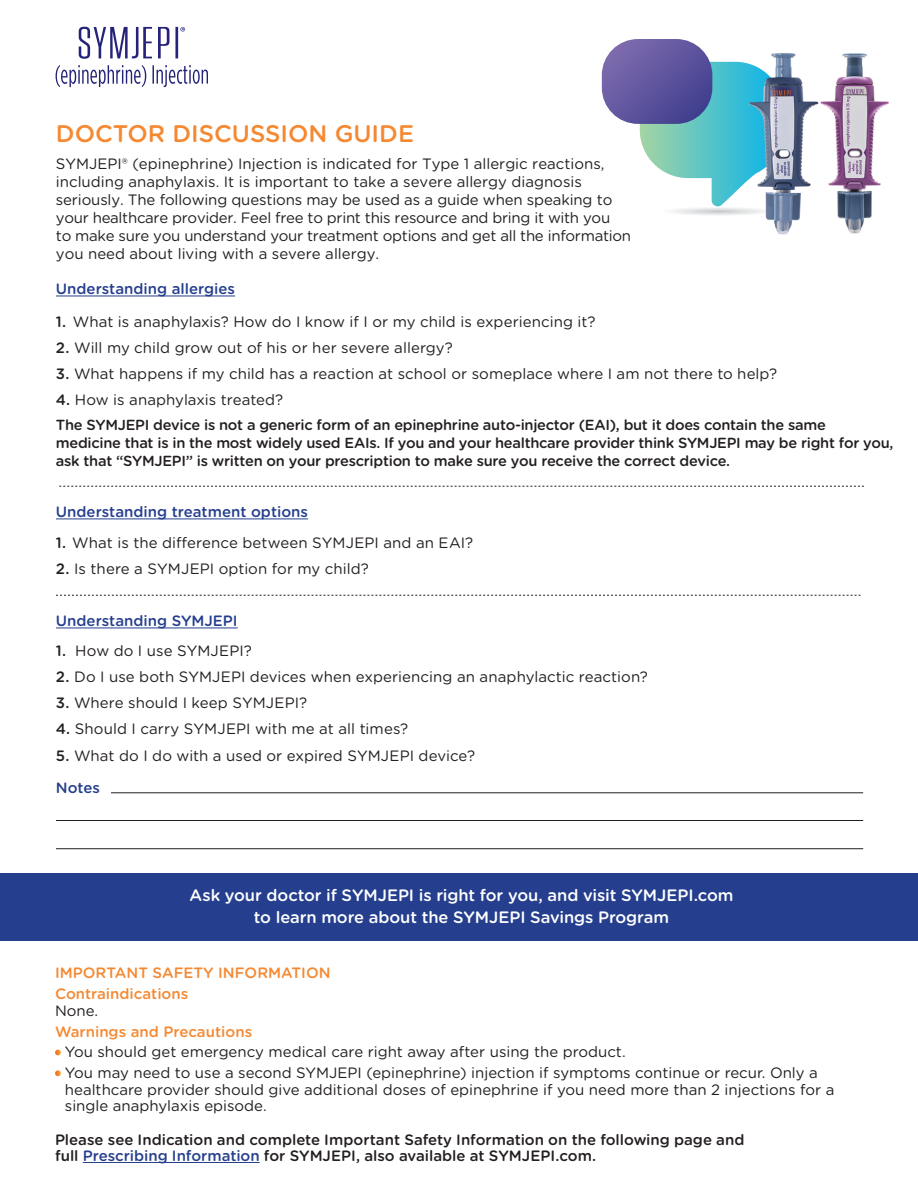
<style>
.page{position:relative;width:918px;height:1188px;background:#fff}
.page>*{position:absolute;margin:0;border:0;box-sizing:border-box;transform-origin:0 0}
.t1{font:500 24px "Gotham Rounded";color:#f58932}
.t2{font:500 16.5px/22.5px "Gotham Rounded";letter-spacing:-.005em;color:#fff;text-align:center}
.t3{font:15px/18px "Gotham Rounded";color:#231f20}
.ISI_baseline_paragap{font:500 15px/16.5px "Gotham Rounded";color:#231f20}
.t4{font:500 15px "Gotham Rounded";color:#253f8e}
.t5{font:500 15px "Gotham Rounded";color:#f58932}
.t6{font:500 14.7px/18px "Gotham Rounded";letter-spacing:-.02em;color:#231f20}
.s1{font-weight:500}
.s2{color:#27408e}
</style>
<div class="page">
<hr style="left:83px;top:1162px;width:177px;height:1px;background:#27408e">
<div style="left:0;top:873px;width:917px;height:68px;background:#253f8e"></div>
<hr style="left:56px;top:296px;width:179px;height:1px;background:#253f8e">
<hr style="left:56px;top:519px;width:252px;height:1px;background:#253f8e">
<hr style="left:56px;top:628px;width:182px;height:1px;background:#253f8e">
<svg style="left:602px;top:39px;width:144px;height:176px"></svg>
<img style="left:746px;top:53px;width:143px;height:182px">
<svg style="left:59px;top:486px;width:805px;height:1px"></svg>
<svg style="left:56px;top:595px;width:805px;height:1px"></svg>
<hr style="left:56px;top:820px;width:807px;height:1px;background:#231f20">
<hr style="left:56px;top:848px;width:807px;height:1px;background:#231f20">
<hr style="left:111px;top:793px;width:752px;height:1px;background:#231f20">
<svg style="left:55px;top:1050px;width:6px;height:5px"></svg>
<svg style="left:55px;top:1070px;width:6px;height:6px"></svg>
<svg style="left:79px;top:27px;width:73px;height:32px"></svg>
<svg style="left:158px;top:27px;width:11px;height:31px"></svg>
<hr style="left:175px;top:27px;width:3px;height:31px;background:#252279">
<svg style="left:56px;top:65px;width:90px;height:22px"></svg>
<svg style="left:153px;top:65px;width:55px;height:22px"></svg>
<svg style="left:180px;top:27px;width:5px;height:5px"></svg>
<p class="t1" style="left:56px;top:116px;width:360px">DOCTOR DISCUSSION GUIDE</p>
<p class="t3" style="left:56px;top:155px;width:577px">SYMJEPI® (epinephrine) Injection is indicated for Type 1 allergic reactions, including anaphylaxis. It is important to take a severe allergy diagnosis seriously. The following questions may be used as a guide when speaking to your healthcare provider. Feel free to print this resource and bring it with you<br>to make sure you understand your treatment options and get all the information you need about living with a severe allergy.</p>
<p class="t4" style="left:56px;top:278px;width:181px">Understanding allergies</p>
<p class="t3" style="left:56px;top:312px;width:541px"><span class="s1">1.</span> What is anaphylaxis? How do I know if I or my child is experiencing it?</p>
<p class="t3" style="left:56px;top:338px;width:398px"><span class="s1">2.</span> Will my child grow out of his or her severe allergy?</p>
<p class="t3" style="left:56px;top:364px;width:723px"><span class="s1">3.</span> What happens if my child has a reaction at school or someplace where I am not there to help?</p>
<p class="t3" style="left:56px;top:390px;width:229px"><span class="s1">4.</span> How is anaphylaxis treated?</p>
<p class="t6" style="left:56px;top:417px;width:839px">The SYMJEPI device is not a generic form of an epinephrine auto-injector (EAI), but it does contain the same medicine that is in the most widely used EAIs. If you and your healthcare provider think SYMJEPI may be right for you, ask that “SYMJEPI” is written on your prescription to make sure you receive the correct device.</p>
<p class="t4" style="left:56px;top:501px;width:254px">Understanding treatment options</p>
<p class="t3" style="left:56px;top:533px;width:419px"><span class="s1">1.</span> What is the difference between SYMJEPI and an EAI?</p>
<p class="t3" style="left:56px;top:559px;width:315px"><span class="s1">2.</span> Is there a SYMJEPI option for my child?</p>
<p class="t4" style="left:56px;top:610px;width:183px">Understanding SYMJEPI</p>
<p class="t3" style="left:56px;top:641px;width:198px"><span class="s1">1.</span> How do I use SYMJEPI?</p>
<p class="t3" style="left:56px;top:667px;width:593px"><span class="s1">2.</span> Do I use both SYMJEPI devices when experiencing an anaphylactic reaction?</p>
<p class="t3" style="left:56px;top:693px;width:253px"><span class="s1">3.</span> Where should I keep SYMJEPI?</p>
<p class="t3" style="left:56px;top:719px;width:354px"><span class="s1">4.</span> Should I carry SYMJEPI with me at all times?</p>
<p class="t3" style="left:56px;top:746px;width:421px"><span class="s1">5.</span> What do I do with a used or expired SYMJEPI device?</p>
<p class="t4" style="left:56px;top:777px;width:46px">Notes</p>
<p class="t2" style="left:190px;top:883px;width:546px">Ask your doctor if SYMJEPI is right for you, and visit SYMJEPI.com to learn more about the SYMJEPI Savings Program</p>
<p class="t5" style="left:55px;top:962px;width:277px">IMPORTANT SAFETY INFORMATION</p>
<p class="t5" style="left:55px;top:983px;width:135px">Contraindications</p>
<p class="t3" style="left:55px;top:1001px;width:45px">None.</p>
<p class="t5" style="left:55px;top:1021px;width:199px">Warnings and Precautions</p>
<p class="t3" style="left:65px;top:1042px;width:562px">You should get emergency medical care right away after using the product.</p>
<p class="t3" style="left:65px;top:1064px;width:771px;line-height:16.5px">You may need to use a second SYMJEPI (epinephrine) injection if symptoms continue or recur. Only a healthcare provider should give additional doses of epinephrine if you need more than 2 injections for a single anaphylaxis episode.</p>
<p class="ISI_baseline_paragap" style="left:55px;top:1130px;width:691px">Please see Indication and complete Important Safety Information on the following page and full <span class="s2">Prescribing Information</span> for SYMJEPI, also available at SYMJEPI.com.</p>
</div>
